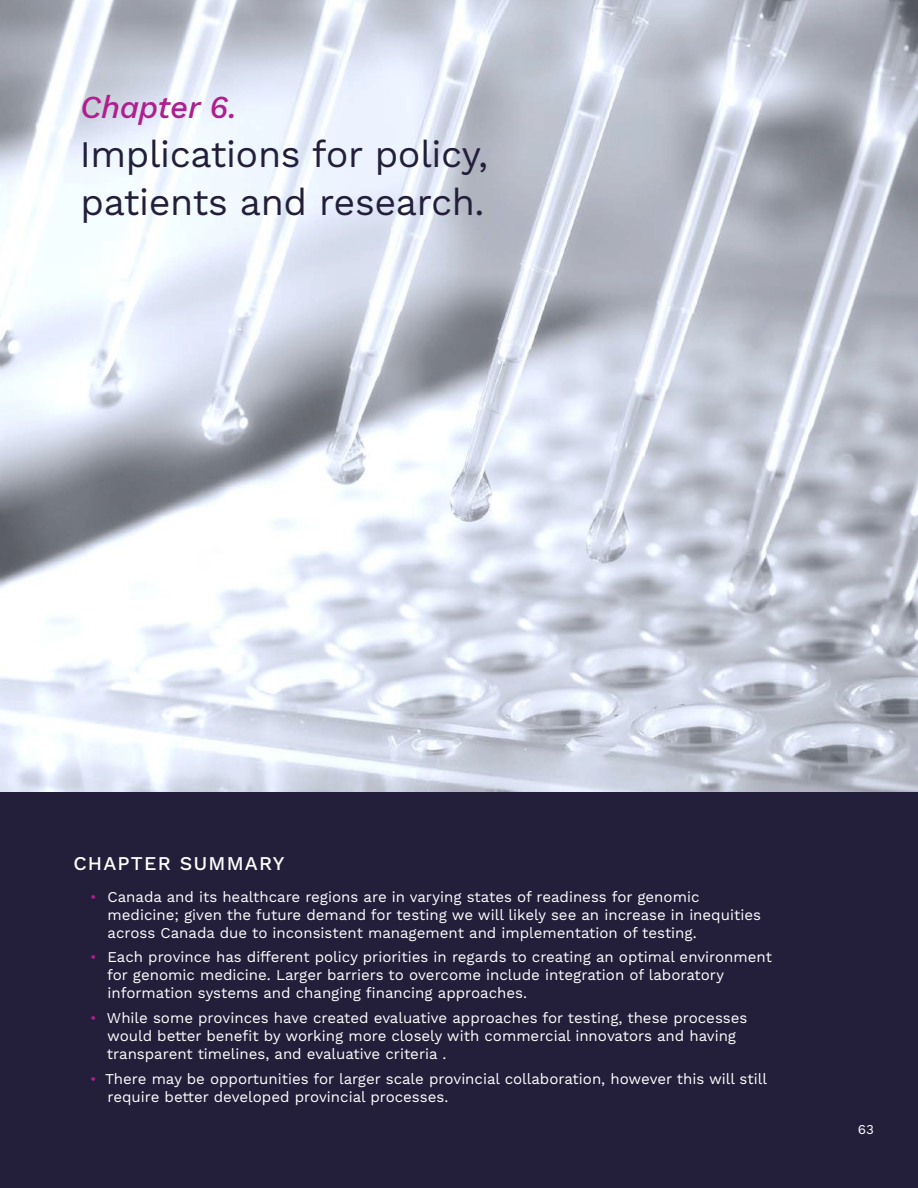
<style>
.page{position:relative;width:918px;height:1188px;background:#fff}
.page>*{position:absolute;margin:0;border:0;box-sizing:border-box;transform-origin:0 0}
.t1{font:37.5px "Work Sans";letter-spacing:-.01em;color:#231f3b}
.Chapter{font:italic 500 31.5px "Work Sans";letter-spacing:-.01em;color:#af1f8d}
.Chapter_summary_titl{font:500 19.5px "Work Sans";letter-spacing:.06em;color:#fff}
.t2{font:15px/18px "Work Sans";color:#fff}
.Page_Number{font:13.5px "Work Sans";color:#fff}
.s1{color:#af1f8d}
</style>
<div class="page">
<img style="left:1px;top:0;width:917px;height:793px">
<div style="left:0;top:793px;width:918px;height:395px;background:#231f3b"></div>
<p class="Chapter" style="left:80px;top:83px;width:158px">Chapter 6.</p>
<h1 class="t1" style="left:80px;top:132px;width:410px">Implications for policy,</h1>
<h1 class="t1" style="left:81px;top:180px;width:406px">patients and research.</h1>
<p class="Chapter_summary_titl" style="left:73px;top:852px;width:212px">CHAPTER SUMMARY</p>
<p class="t2" style="left:108px;top:888px;width:655px;text-indent:-17px"><span class="s1">•</span> Canada and its healthcare regions are in varying states of readiness for genomic medicine; given the future demand for testing we will likely see an increase in inequities across Canada due to inconsistent management and implementation of testing.</p>
<p class="t2" style="left:107px;top:949px;width:666px;text-indent:-17px"><span class="s1">•</span> Each province has different policy priorities in regards to creating an optimal environment for genomic medicine. Larger barriers to overcome include integration of laboratory information systems and changing financing approaches.</p>
<p class="t2" style="left:107px;top:1010px;width:642px;text-indent:-17px"><span class="s1">•</span> While some provinces have created evaluative approaches for testing, these processes would better benefit by working more closely with commercial innovators and having transparent timelines, and evaluative criteria .</p>
<p class="t2" style="left:108px;top:1070px;width:661px;text-indent:-17px"><span class="s1">•</span> There may be opportunities for larger scale provincial collaboration, however this will still require better developed provincial processes.</p>
<p class="Page_Number" style="left:858px;top:1121px;width:18px">63</p>
</div>
